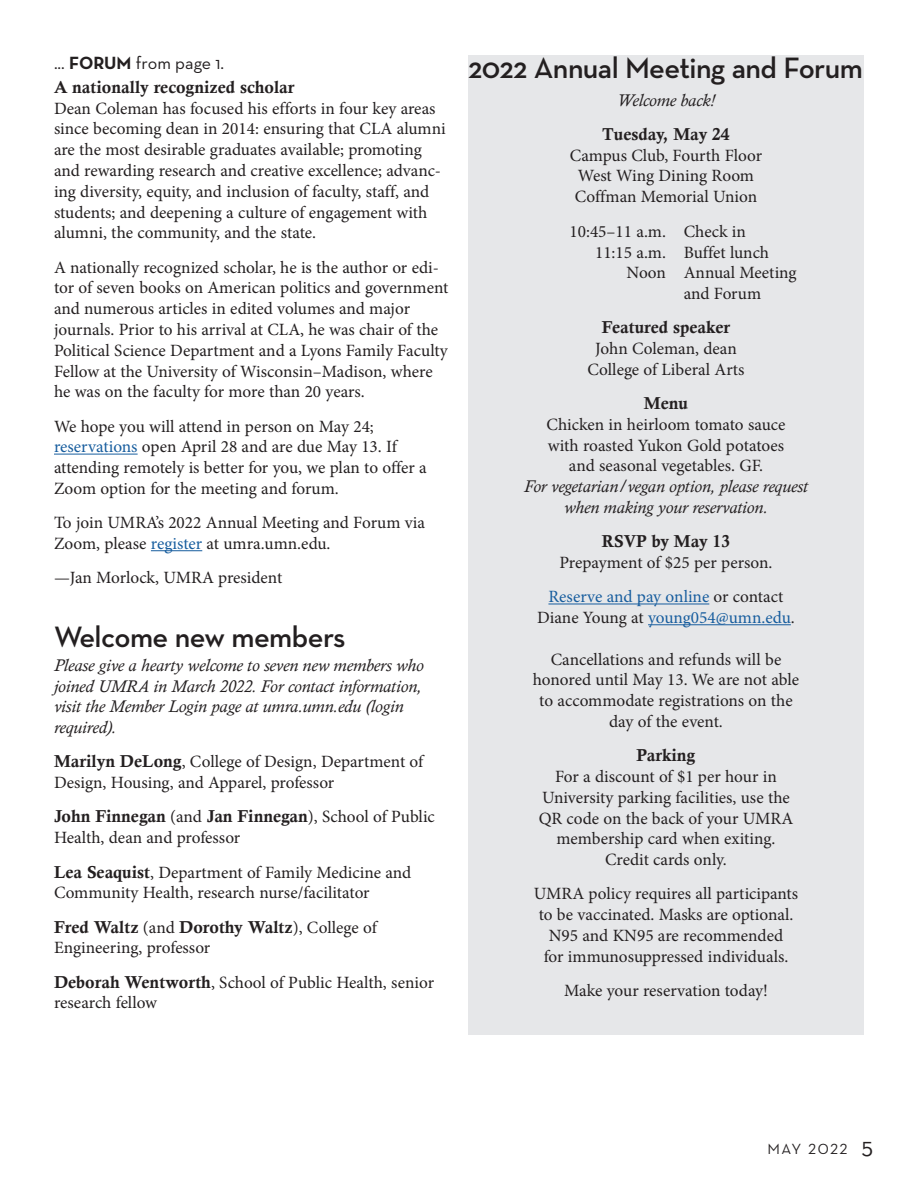
<style>
.page{position:relative;width:918px;height:1188px;background:#fff}
.page>*{position:absolute;margin:0;border:0;box-sizing:border-box;transform-origin:0 0}
.Main_headline{font:600 30px "Neutraface Text";letter-spacing:-.02em;color:#231f20}
.t1{font:18px "Neutraface Text";color:#231f20}
.Body_copy{font:17.25px/20.9px "Minion Pro";color:#231f20}
.Body_copy-2{font:italic 17.25px/20.9px "Calisto";color:#231f20}
.Body_copy-3{font:17.25px/20.9px "Minion Pro";color:#175d9e;text-align:center}
.t2{font:15px "Neutraface Text";letter-spacing:.1em;color:#231f20}
.s1{font-weight:700}
.s2{font-family:"Calis MT Bol"}
.s3{color:#175d9e}
.s4{font-family:"Calisto";font-style:italic}
.s5{color:#231f20}
.s6{font-size:24px}
</style>
<div class="page">
<hr style="left:54px;top:454px;width:84px;height:1px;background:#175d9e">
<hr style="left:151px;top:550px;width:51px;height:1px;background:#175d9e">
<div style="left:468px;top:55px;width:396px;height:980px;background:#e6e7e9"></div>
<hr style="left:548px;top:604px;width:161px;height:1px;background:#175d9e">
<hr style="left:648px;top:624px;width:143px;height:1px;background:#175d9e">
<p class="t1" style="left:54px;top:52px;width:172px">... <span class="s1">FORUM</span> from page 1.</p>
<p class="Body_copy" style="left:54px;top:77px;width:393px"><span class="s2">A nationally recognized scholar<br></span>Dean Coleman has focused his efforts in four key areas since becoming dean in 2014: ensuring that CLA alumni are the most desirable graduates available; promoting and rewarding research and creative excellence; advanc&shy;ing diversity, equity, and inclusion of faculty, staff, and students; and deepening a culture of engagement with alumni, the community, and the state.</p>
<p class="Body_copy" style="left:54px;top:257px;width:396px">A nationally recognized scholar, he is the author or edi&shy;tor of seven books on American politics and government and numerous articles in edited volumes and major journals. Prior to his arrival at CLA, he was chair of the Political Science Department and a Lyons Family Faculty Fellow at the University of Wisconsin–Madison, where he was on the faculty for more than 20 years.</p>
<p class="Body_copy" style="left:54px;top:416px;width:374px">We hope you will attend in person on May 24; <span class="s3">reservations</span> open April 28 and are due May 13. If attending remotely is better for you, we plan to offer a Zoom option for the meeting and forum.</p>
<p class="Body_copy" style="left:54px;top:512px;width:373px">To join UMRA’s 2022 Annual Meeting and Forum via<br>Zoom, please <span class="s3">register</span> at umra.umn.edu.</p>
<p class="Body_copy" style="left:54px;top:567px;width:230px">—Jan Morlock, UMRA president</p>
<p class="Main_headline" style="left:54px;top:618px;width:293px">Welcome new members</p>
<p class="Body_copy-2" style="left:54px;top:655px;width:371px">Please give a hearty welcome to seven new members who joined UMRA in March 2022. For contact information, visit the Member Login page at umra.umn.edu (login required).</p>
<p class="Body_copy" style="left:54px;top:752px;width:371px"><span class="s2">Marilyn DeLong</span>, College of Design, Department of<br>Design, Housing, and Apparel, professor</p>
<p class="Body_copy" style="left:54px;top:807px;width:382px"><span class="s2">John Finnegan</span> (and <span class="s2">Jan Finnegan</span>), School of Public<br>Health, dean and professor</p>
<p class="Body_copy" style="left:54px;top:862px;width:359px"><span class="s2">Lea Seaquist</span>, Department of Family Medicine and<br>Community Health, research nurse/facilitator</p>
<p class="Body_copy" style="left:54px;top:917px;width:324px"><span class="s2">Fred Waltz</span> (and <span class="s2">Dorothy Waltz</span>), College of<br>Engineering, professor</p>
<p class="Body_copy" style="left:54px;top:972px;width:382px"><span class="s2">Deborah Wentworth</span>, School of Public Health, senior research fellow</p>
<p class="Main_headline" style="left:468px;top:49px;width:397px">2022 Annual Meeting and Forum</p>
<p class="Body_copy-2" style="left:617px;top:89px;width:99px">Welcome back!</p>
<p class="Body_copy" style="left:570px;top:124px;width:194px;text-align:center"><span class="s2">Tuesday, May 24<br></span>Campus Club, Fourth Floor<br>West Wing Dining Room<br>Coffman Memorial Union</p>
<p class="Body_copy" style="left:570px;top:221px;width:98px;text-align:right">10:45–11 a.m.<br>11:15 a.m.<br>Noon</p>
<p class="Body_copy" style="left:684px;top:221px;width:114px">Check in<br>Buffet lunch<br>Annual Meeting and Forum</p>
<p class="Body_copy" style="left:587px;top:317px;width:159px;text-align:center"><span class="s2">Featured speaker<br></span>John Coleman, dean<br>College of Liberal Arts</p>
<p class="Body_copy" style="left:524px;top:393px;width:285px;text-align:center"><span class="s2">Menu<br></span>Chicken in heirloom tomato sauce<br>with roasted Yukon Gold potatoes<br>and seasonal vegetables. GF.<br><span class="s4">For vegetarian/vegan option, please request when making your reservation.</span></p>
<p class="Body_copy" style="left:559px;top:531px;width:215px;text-align:center"><span class="s2">RSVP by May 13<br></span>Prepayment of $25 per person.</p>
<p class="Body_copy-3" style="left:537px;top:586px;width:259px">Reserve and pay online <span class="s5">or contact<br>Diane Young at</span> young054@umn.edu<span class="s5">.</span></p>
<p class="Body_copy" style="left:533px;top:649px;width:268px;text-align:center">Cancellations and refunds will be honored until May 13. We are not able to accommodate registrations on the day of the event.</p>
<p class="Body_copy" style="left:539px;top:745px;width:256px;text-align:center"><span class="s2">Parking<br></span>For a discount of $1 per hour in<br>University parking facilities, use the<br>QR code on the back of your UMRA membership card when exiting.<br>Credit cards only.</p>
<p class="Body_copy" style="left:534px;top:884px;width:266px;text-align:center">UMRA policy requires all participants to be vaccinated. Masks are optional.<br>N95 and KN95 are recommended<br>for immunosuppressed individuals.</p>
<p class="Body_copy" style="left:564px;top:980px;width:205px">Make your reservation today!</p>
<p class="t2" style="left:768px;top:1140px;width:107px">MAY 2022 <span class="s6">5</span></p>
</div>
